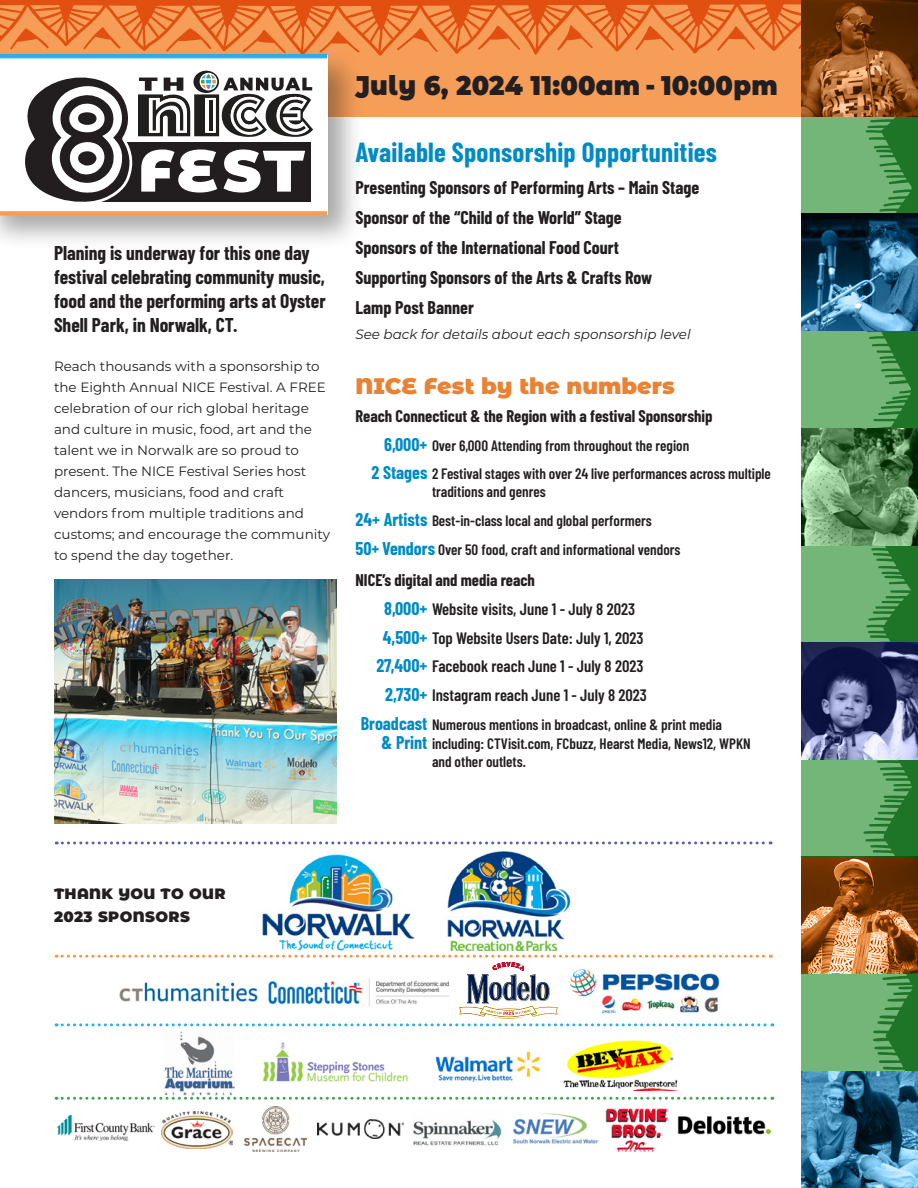
<style>
.page{position:relative;width:918px;height:1188px;background:#fff}
.page>*{position:absolute;margin:0;border:0;box-sizing:border-box;transform-origin:0 0}
.t1{font:700 27px "Barlow Condensed";letter-spacing:.01em;color:#008bc5}
.t2{font:900 27px "Montserrat Alternates";letter-spacing:.01em;color:#231f20;scale:.94 1}
.t3{font:900 22.5px "Montserrat Alternates";color:#ea8233}
.t4{font:700 19.5px/24px "Barlow Condensed";color:#231f20}
.t5{font:700 18px/30px "Barlow Condensed";color:#231f20}
.t6{font:600 16.5px "Barlow Condensed";color:#231f20}
.t7{font:700 16.5px "Barlow Condensed";color:#231f20}
.t8{font:600 15px/28.7px "Barlow Condensed";color:#231f20}
.t9{font:900 15px/22.5px "Montserrat Alternates";letter-spacing:.025em;color:#231f20}
.t10{font:13.5px/21px "Montserrat";color:#231f20}
.t11{font:italic 13.5px "Montserrat";color:#231f20}
.s1{font-weight:700;font-size:18px;color:#008bc5}
</style>
<div class="page">
<img style="left:54px;top:580px;width:283px;height:244px">
<div style="left:801px;top:0;width:117px;height:1188px;background:#73b678"></div>
<svg style="left:863px;top:117px;width:55px;height:954px"></svg>
<div style="left:0;top:0;width:918px;height:117px;background:#f69e58"></div>
<svg style="left:0;top:0;width:801px;height:56px"></svg>
<svg style="left:798px;top:21px;width:3px;height:28px"></svg>
<svg style="left:717px;top:26px;width:38px;height:26px"></svg>
<svg style="left:635px;top:26px;width:39px;height:25px"></svg>
<svg style="left:557px;top:25px;width:36px;height:26px"></svg>
<svg style="left:477px;top:26px;width:43px;height:24px"></svg>
<svg style="left:396px;top:28px;width:42px;height:24px"></svg>
<svg style="left:319px;top:31px;width:41px;height:16px"></svg>
<svg style="left:242px;top:30px;width:44px;height:17px"></svg>
<svg style="left:166px;top:28px;width:46px;height:19px"></svg>
<svg style="left:83px;top:27px;width:38px;height:20px"></svg>
<svg style="left:10px;top:28px;width:39px;height:19px"></svg>
<div style="left:0;top:47px;width:364px;height:204px;background:#231f20;opacity:.4"></div>
<div style="left:0;top:55px;width:327px;height:160px;background:#fff"></div>
<svg style="left:25px;top:72px;width:288px;height:130px"></svg>
<hr style="left:0;top:54px;width:327px;height:4px;background:#2eace3">
<div style="left:0;top:211px;width:327px;height:5px;background:#f69e58"></div>
<img style="left:801px;top:0;width:117px;height:116px">
<img style="left:801px;top:214px;width:117px;height:117px">
<img style="left:801px;top:428px;width:117px;height:117px">
<img style="left:801px;top:1071px;width:117px;height:117px">
<img style="left:801px;top:857px;width:117px;height:117px">
<img style="left:801px;top:642px;width:117px;height:117px">
<svg style="left:56px;top:841px;width:715px;height:3px"></svg>
<img style="left:262px;top:852px;width:309px;height:98px">
<img style="left:164px;top:1031px;width:70px;height:65px">
<img style="left:262px;top:1042px;width:146px;height:40px">
<img style="left:435px;top:1051px;width:106px;height:32px">
<img style="left:563px;top:1040px;width:115px;height:51px">
<img style="left:58px;top:1116px;width:97px;height:25px">
<img style="left:161px;top:1112px;width:72px;height:37px">
<img style="left:244px;top:1107px;width:63px;height:44px">
<img style="left:317px;top:1120px;width:86px;height:19px">
<img style="left:413px;top:1120px;width:89px;height:26px">
<img style="left:512px;top:1113px;width:86px;height:30px">
<img style="left:606px;top:1108px;width:62px;height:44px">
<img style="left:677px;top:1116px;width:94px;height:18px">
<svg style="left:56px;top:955px;width:717px;height:71px"></svg>
<svg style="left:56px;top:1097px;width:717px;height:3px"></svg>
<h3 class="t4" style="left:54px;top:240px;width:273px">Planing is underway for this one day festival celebrating community music, food and the performing arts at Oyster Shell Park, in Norwalk, CT.</h3>
<p class="t10" style="left:54px;top:355px;width:278px">Reach thousands with a sponsorship to the Eighth Annual NICE Festival. A FREE celebration of our rich global heritage and culture in music, food, art and the talent we in Norwalk are so proud to present. The NICE Festival Series host dancers, musicians, food and craft vendors from multiple traditions and customs; and encourage the community to spend the day together.</p>
<h1 class="t2" style="left:356px;top:66px;width:451px">July 6, 2024 11:00am - 10:00pm</h1>
<h1 class="t1" style="left:356px;top:133px;width:363px">Available Sponsorship Opportunities</h1>
<p class="t5" style="left:356px;top:171px;width:345px">Presenting Sponsors of Performing Arts – Main Stage Sponsor of the “Child of the World” Stage<br>Sponsors of the International Food Court<br>Supporting Sponsors of the Arts &amp; Crafts Row<br>Lamp Post Banner</p>
<p class="t11" style="left:356px;top:325px;width:337px">See back for details about each sponsorship level</p>
<h2 class="t3" style="left:356px;top:369px;width:321px">NICE Fest by the numbers</h2>
<p class="t7" style="left:356px;top:405px;width:359px">Reach Connecticut &amp; the Region with a festival Sponsorship</p>
<p class="t8" style="left:372px;top:430px;width:401px;text-indent:13px"><span class="s1">6,000+</span> Over 6,000 Attending from throughout the region<br><span class="s1">2 Stages</span> 2 Festival stages with over 24 live performances across multiple</p>
<p class="t8" style="left:356px;top:477px;width:326px;text-indent:76px">traditions and genres<br><span class="s1">24+ Artists</span> Best-in-class local and global performers<br><span class="s1">50+ Vendors</span> Over 50 food, craft and informational vendors</p>
<p class="t7" style="left:356px;top:568px;width:181px">NICE’s digital and media reach</p>
<p class="t6" style="left:384px;top:597px;width:252px"><span class="s1">8,000+</span> Website visits, June 1 - July 8 2023</p>
<p class="t6" style="left:383px;top:626px;width:262px"><span class="s1">4,500+</span> Top Website Users Date: July 1, 2023</p>
<p class="t6" style="left:376px;top:655px;width:269px"><span class="s1">27,400+</span> Facebook reach June 1 - July 8 2023</p>
<p class="t6" style="left:385px;top:684px;width:263px"><span class="s1">2,730+</span> Instagram reach June 1 - July 8 2023</p>
<p class="t8" style="left:382px;top:714px;width:371px;line-height:19.5px;text-indent:-21px"><span class="s1">Broadcast</span> Numerous mentions in broadcast, online &amp; print media<br><span class="s1">&amp; Print</span> including: CTVisit.com, FCbuzz, Hearst Media, News12, WPKN</p>
<p class="t8" style="left:432px;top:747px;width:96px">and other outlets.</p>
<p class="t9" style="left:54px;top:882px;width:173px">THANK YOU TO OUR<br>2023 SPONSORS</p>
</div>
